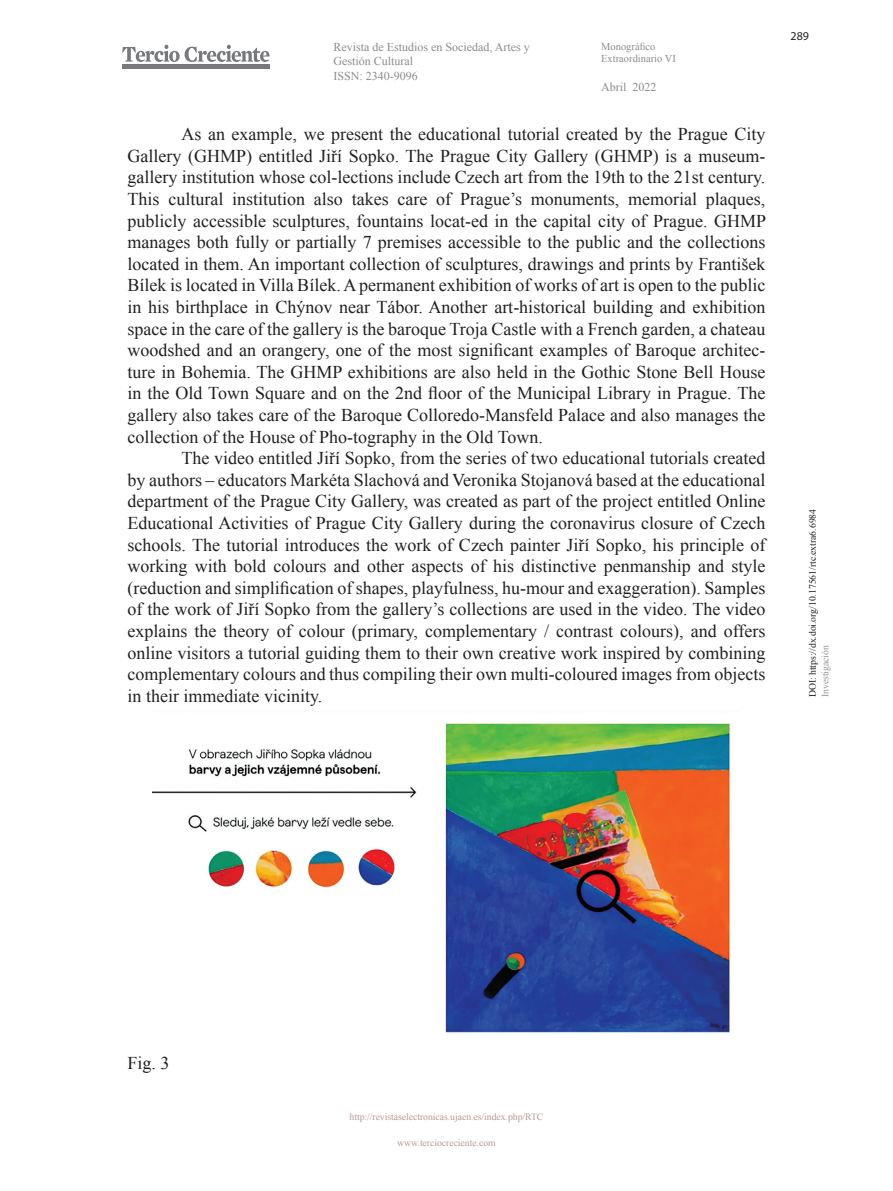
<style>
.page{position:relative;width:893px;height:1191px;background:#fff}
.page>*{position:absolute;margin:0;border:0;box-sizing:border-box;transform-origin:0 0}
.t1{font:18px/21.6px "Times New Roman";color:#231f20;text-align:justify}
.t2{font:12px/14.4px "Times New Roman";color:#8a8c8f}
.t3{font:12px "Myriad Pro";color:#231f20}
.t4{font:10.5px/12.6px "Times New Roman";color:#8a8c8f}
.t5{font:9.75px "Times New Roman";letter-spacing:-.005em;color:#ba9992}
.t6{font:9.75px "Times New Roman";letter-spacing:-.005em;color:#231f20}
.t7{font:9.75px "Times New Roman";letter-spacing:-.005em;color:#939598}
</style>
<div class="page">
<svg style="left:122px;top:45px;width:148px;height:17px"></svg>
<hr style="left:122px;top:65px;width:147px;height:4px;background:#76787b">
<img style="left:152px;top:723px;width:579px;height:310px">
<p class="t2" style="left:333px;top:39px;width:198px">Revista de Estudios en Sociedad, Artes y<br>Gestión Cultural<br>ISSN: 2340-9096</p>
<p class="t4" style="left:601px;top:40px;width:76px">Monográfico<br>Extraordinario VI</p>
<p class="t2" style="left:601px;top:80px;width:57px">Abril 2022</p>
<p class="t1" style="left:128px;top:123px;width:640px;text-indent:54px">As an example, we present the educational tutorial created by the Prague City Gallery (GHMP) entitled Jiří Sopko. The Prague City Gallery (GHMP) is a museum&shy;gallery institution whose col-lections include Czech art from the 19th to the 21st century.<br>This cultural institution also takes care of Prague’s monuments, memorial plaques, publicly accessible sculptures, fountains locat-ed in the capital city of Prague. GHMP manages both fully or partially 7 premises accessible to the public and the collections located in them. An important collection of sculptures, drawings and prints by František Bílek is located in Villa Bílek. A permanent exhibition of works of art is open to the public in his birthplace in Chýnov near Tábor. Another art-historical building and exhibition space in the care of the gallery is the baroque Troja Castle with a French garden, a chateau woodshed and an orangery, one of the most significant examples of Baroque architec&shy;ture in Bohemia. The GHMP exhibitions are also held in the Gothic Stone Bell House in the Old Town Square and on the 2nd floor of the Municipal Library in Prague. The gallery also takes care of the Baroque Colloredo-Mansfeld Palace and also manages the collection of the House of Pho-tography in the Old Town.</p>
<p class="t1" style="left:128px;top:447px;width:639px;text-indent:54px">The video entitled Jiří Sopko, from the series of two educational tutorials created by authors – educators Markéta Slachová and Veronika Stojanová based at the educational department of the Prague City Gallery, was created as part of the project entitled Online Educational Activities of Prague City Gallery during the coronavirus closure of Czech schools. The tutorial introduces the work of Czech painter Jiří Sopko, his principle of working with bold colours and other aspects of his distinctive penmanship and style (reduction and simplification of shapes, playfulness, hu-mour and exaggeration). Samples of the work of Jiří Sopko from the gallery’s collections are used in the video. The video explains the theory of colour (primary, complementary / contrast colours), and offers online visitors a tutorial guiding them to their own creative work inspired by combining complementary colours and thus compiling their own multi-coloured images from objects in their immediate vicinity.</p>
<p class="t3" style="left:791px;top:28px;width:20px">289</p>
<p class="t6" style="left:806px;top:697px;width:190px;rotate:-90deg">DOI: https://dx.doi.org/10.17561/rtc.extra6.6984</p>
<p class="t7" style="left:819px;top:697px;width:53px;rotate:-90deg">Investigación</p>
<p class="t1" style="left:128px;top:1052px;width:44px">Fig. 3</p>
<p class="t5" style="left:350px;top:1110px;width:195px">http://revistaselectronicas.ujaen.es/index.php/RTC</p>
<p class="t5" style="left:397px;top:1136px;width:100px">www.terciocreciente.com</p>
</div>
